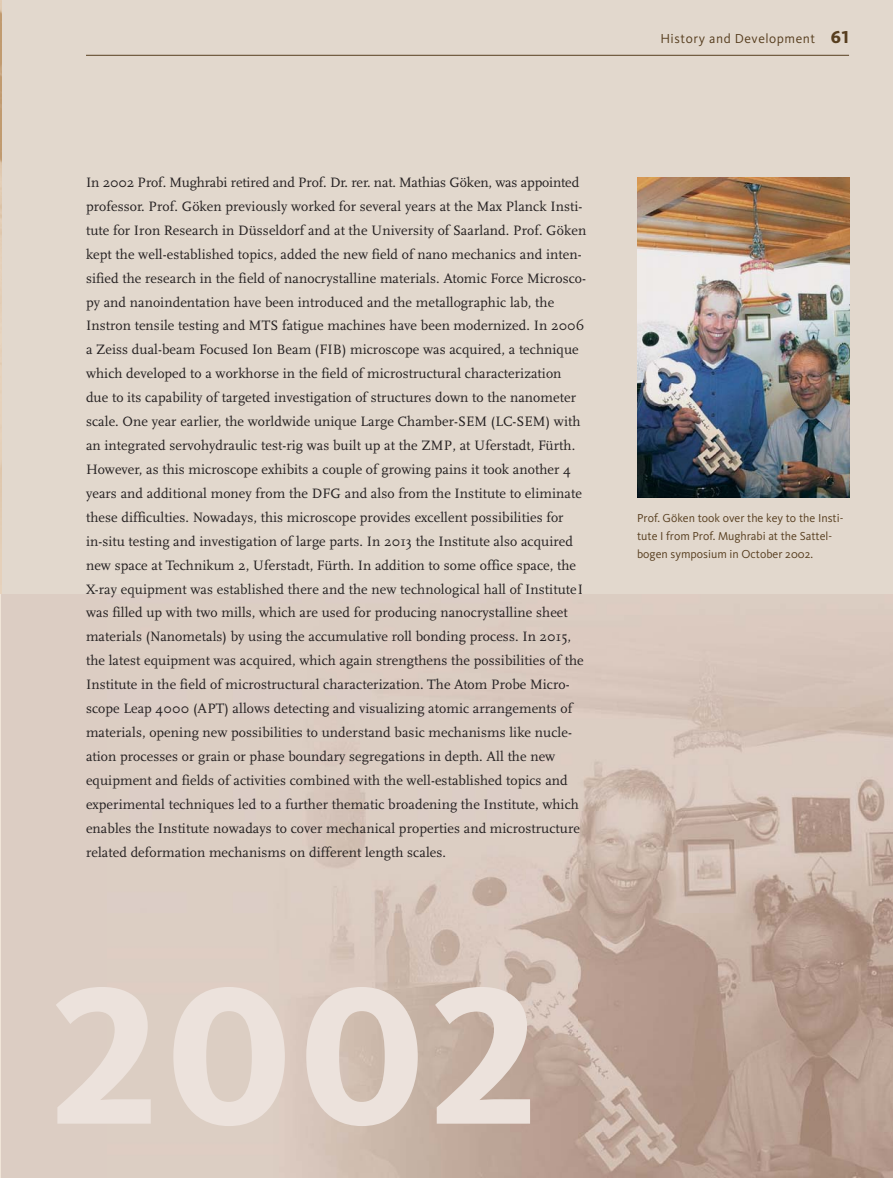
<style>
.page{position:relative;width:893px;height:1178px;background:#fff}
.page>*{position:absolute;margin:0;border:0;box-sizing:border-box;transform-origin:0 0}
.t1{font:800 201.6px "Kievit OT";color:#ece2dc}
.t2{font:14.25px/23.9px "Scala";letter-spacing:.005em;color:#231f20}
.t3{font:13.5px "Kievit OT";letter-spacing:.04em;color:#573e1f}
.t4{font:12px/18px "Kievit OT";color:#573e1f}
.s1{font-weight:800;font-size:18px}
</style>
<div class="page">
<hr style="left:0;top:594px;width:1px;height:584px;background:#f0e5d8">
<div style="left:1px;top:594px;width:892px;height:584px;background:#dccdc3"></div>
<img style="left:310px;top:663px;width:583px;height:515px">
<div style="left:1px;top:0;width:892px;height:594px;background:#e2d8cd"></div>
<img style="left:0;top:0;width:1px;height:594px">
<hr style="left:86px;top:55px;width:763px;height:1px;background:#573e1f">
<img style="left:637px;top:178px;width:212px;height:320px">
<p class="t3" style="left:660px;top:33px;width:190px">History and Development <span class="s1">61</span></p>
<p class="t2" style="left:86px;top:171px;width:502px">In 2002 Prof. Mughrabi retired and Prof. Dr. rer. nat. Mathias Göken, was appointed professor. Prof. Göken previously worked for several years at the Max Planck Insti&shy;tute for Iron Research in Düsseldorf and at the University of Saarland. Prof. Göken kept the well-established topics, added the new field of nano mechanics and inten&shy;sified the research in the field of nanocrystalline materials. Atomic Force Microsco&shy;py and nanoindentation have been introduced and the metallographic lab, the Instron tensile testing and MTS fatigue machines have been modernized. In 2006 a Zeiss dual-beam Focused Ion Beam (FIB) microscope was acquired, a technique which developed to a workhorse in the field of microstructural characterization due to its capability of targeted investigation of structures down to the nanometer scale. One year earlier, the worldwide unique Large Chamber-SEM (LC-SEM) with an integrated servohydraulic test-rig was built up at the ZMP, at Uferstadt, Fürth.<br>However, as this microscope exhibits a couple of growing pains it took another 4 years and additional money from the DFG and also from the Institute to eliminate these difficulties. Nowadays, this microscope provides excellent possibilities for in-situ testing and investigation of large parts. In 2013 the Institute also acquired new space at Technikum 2, Uferstadt, Fürth. In addition to some office space, the X-ray equipment was established there and the new technological hall of Institute I was filled up with two mills, which are used for producing nanocrystalline sheet materials (Nanometals) by using the accumulative roll bonding process. In 2015, the latest equipment was acquired, which again strengthens the possibilities of the Institute in the field of microstructural characterization. The Atom Probe Micro&shy;scope Leap 4000 (APT) allows detecting and visualizing atomic arrangements of materials, opening new possibilities to understand basic mechanisms like nucle&shy;ation processes or grain or phase boundary segregations in depth. All the new equipment and fields of activities combined with the well-established topics and experimental techniques led to a further thematic broadening the Institute, which enables the Institute nowadays to cover mechanical properties and microstructure related deformation mechanisms on different length scales.</p>
<h1 class="t1" style="left:53px;top:979px;width:486px">2002</h1>
<p class="t4" style="left:637px;top:510px;width:208px">Prof. Göken took over the key to the Insti&shy;tute I from Prof. Mughrabi at the Sattel&shy;bogen symposium in October 2002.</p>
</div>
